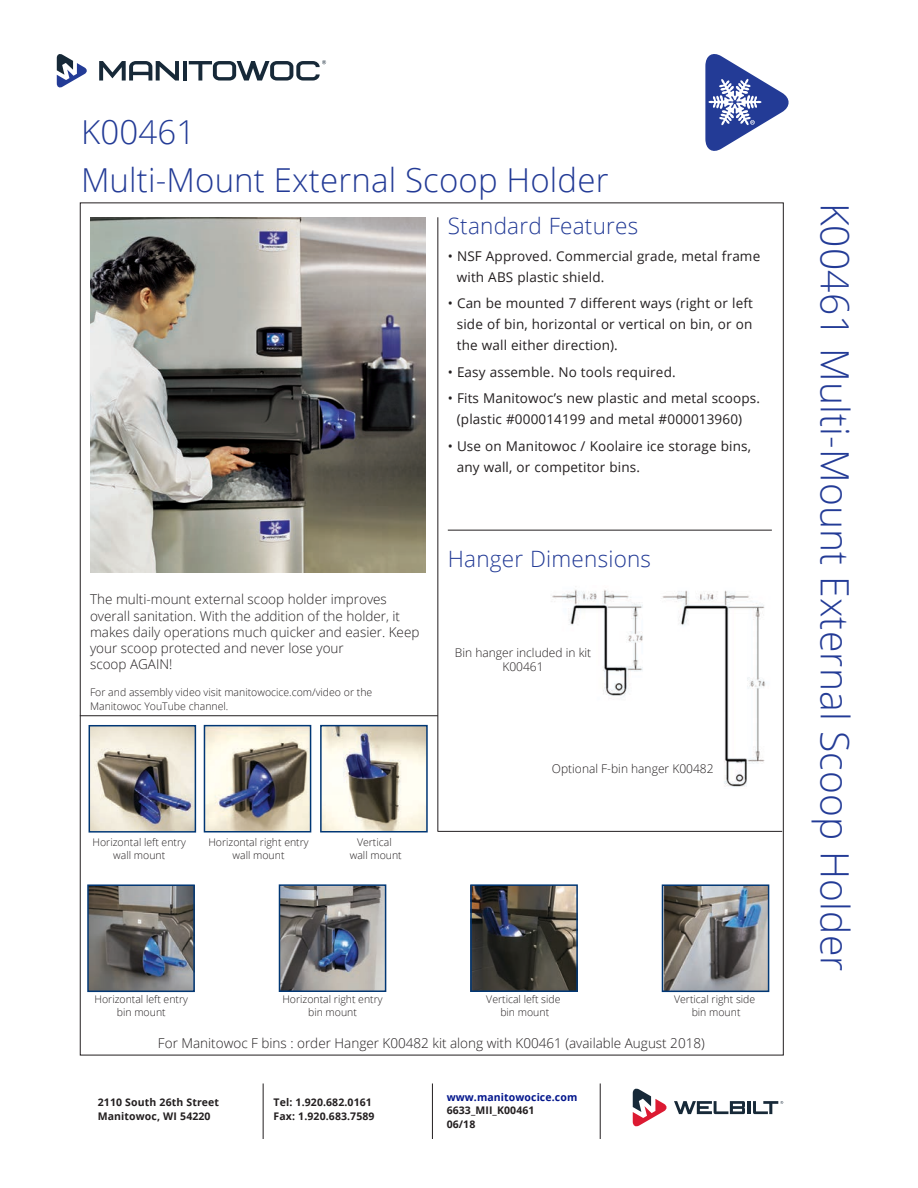
<style>
.page{position:relative;width:918px;height:1188px;background:#fff}
.page>*{position:absolute;margin:0;border:0;box-sizing:border-box;transform-origin:0 0}
.t1{font:300 39px "Open Sans";letter-spacing:.005em;color:#233b96}
.t2{font:300 33px/48px "Open Sans";letter-spacing:.005em;color:#233b96}
.t3{font:300 22.5px "Open Sans";letter-spacing:.01em;color:#233b96}
.t4{font:13.5px/21px "Open Sans";letter-spacing:.01em;color:#231f20}
.t5{font:300 13.5px/16.2px "Open Sans";color:#231f20}
.t6{font:300 12px/14.4px "Open Sans";color:#231f20;text-align:center}
.t7{font:300 10.5px/12.6px "Open Sans";color:#231f20;text-align:center}
.t8{font:700 10.5px/13.5px "Open Sans";letter-spacing:.01em;color:#231f20}
.t9{font:700 10.5px "Open Sans";letter-spacing:.01em;color:#00148b}
</style>
<div class="page">
<hr style="left:263px;top:1083px;width:1px;height:56px;background:#231f20">
<hr style="left:432px;top:1083px;width:1px;height:56px;background:#231f20">
<hr style="left:600px;top:1083px;width:1px;height:56px;background:#231f20">
<svg style="left:57px;top:54px;width:30px;height:33px"></svg>
<svg style="left:99px;top:61px;width:80px;height:20px"></svg>
<hr style="left:183px;top:61px;width:4px;height:20px;background:#172938">
<svg style="left:189px;top:60px;width:137px;height:21px"></svg>
<svg style="left:674px;top:1101px;width:109px;height:13px"></svg>
<svg style="left:633px;top:1089px;width:34px;height:37px"></svg>
<img style="left:90px;top:217px;width:335px;height:355px">
<svg style="left:705px;top:54px;width:84px;height:97px"></svg>
<img style="left:92px;top:728px;width:101px;height:102px">
<div style="left:89px;top:725px;width:107px;height:108px;border:2px solid #013775"></div>
<img style="left:90px;top:887px;width:102px;height:102px">
<div style="left:87px;top:884px;width:108px;height:108px;border:2px solid #013775"></div>
<img style="left:207px;top:728px;width:101px;height:101px">
<div style="left:204px;top:725px;width:107px;height:107px;border:2px solid #013775"></div>
<img style="left:282px;top:887px;width:101px;height:102px">
<div style="left:279px;top:884px;width:107px;height:108px;border:2px solid #013775"></div>
<img style="left:323px;top:728px;width:102px;height:101px">
<div style="left:320px;top:725px;width:108px;height:107px;border:2px solid #013775"></div>
<img style="left:473px;top:887px;width:102px;height:102px">
<div style="left:470px;top:884px;width:108px;height:108px;border:2px solid #013775"></div>
<img style="left:665px;top:887px;width:101px;height:102px">
<div style="left:662px;top:884px;width:107px;height:108px;border:2px solid #013775"></div>
<hr style="left:80px;top:715px;width:358px;height:1px;background:#231f20">
<hr style="left:448px;top:530px;width:324px;height:1px;background:#231f20">
<hr style="left:437px;top:217px;width:1px;height:614px;background:#231f20">
<hr style="left:437px;top:831px;width:345px;height:1px;background:#231f20">
<img style="left:551px;top:589px;width:215px;height:198px">
<h2 class="t2" style="left:81px;top:107px;width:529px">K00461<br>Multi-Mount External Scoop Holder</h2>
<h3 class="t3" style="left:448px;top:211px;width:192px">Standard Features</h3>
<p class="t4" style="left:457px;top:245px;width:305px;text-indent:-9px">• NSF Approved. Commercial grade, metal frame with ABS plastic shield.</p>
<p class="t4" style="left:457px;top:293px;width:298px;text-align:justify;text-indent:-9px">• Can be mounted 7 different ways (right or left side of bin, horizontal or vertical on bin, or on the wall either direction).</p>
<p class="t4" style="left:448px;top:361px;width:229px">• Easy assemble. No tools required.</p>
<p class="t4" style="left:457px;top:387px;width:305px;text-indent:-9px">• Fits Manitowoc’s new plastic and metal scoops. (plastic #000014199 and metal #000013960)</p>
<p class="t4" style="left:457px;top:435px;width:296px;text-indent:-9px">• Use on Manitowoc / Koolaire ice storage bins, any wall, or competitor bins.</p>
<p class="t5" style="left:90px;top:591px;width:331px">The multi-mount external scoop holder improves overall sanitation. With the addition of the holder, it makes daily operations much quicker and easier. Keep your scoop protected and never lose your<br>scoop AGAIN!</p>
<p class="t7" style="left:90px;top:685px;width:284px;line-height:13.5px;text-align:left">For and assembly video visit manitowocice.com/video or the<br>Manitowoc YouTube channel.</p>
<p class="t7" style="left:93px;top:836px;width:95px">Horizontal left entry wall mount</p>
<p class="t7" style="left:208px;top:836px;width:102px">Horizontal right entry wall mount</p>
<p class="t7" style="left:350px;top:836px;width:53px">Vertical wall mount</p>
<h3 class="t3" style="left:448px;top:543px;width:205px">Hanger Dimensions</h3>
<p class="t6" style="left:455px;top:645px;width:138px">Bin hanger included in kit<br>K00461</p>
<p class="t6" style="left:552px;top:761px;width:163px">Optional F-bin hanger K00482</p>
<p class="t7" style="left:95px;top:993px;width:95px">Horizontal left entry bin mount</p>
<p class="t7" style="left:282px;top:993px;width:102px">Horizontal right entry bin mount</p>
<p class="t7" style="left:486px;top:993px;width:76px">Vertical left side bin mount</p>
<p class="t7" style="left:674px;top:993px;width:83px">Vertical right side bin mount</p>
<p class="t5" style="left:158px;top:1034px;width:548px">For Manitowoc F bins : order Hanger K00482 kit along with K00461 (available August 2018)</p>
<p class="t8" style="left:98px;top:1095px;width:123px">2110 South 26th Street<br>Manitowoc, WI 54220</p>
<p class="t8" style="left:274px;top:1095px;width:102px">Tel: 1.920.682.0161<br>Fax: 1.920.683.7589</p>
<p class="t9" style="left:447px;top:1090px;width:132px">www.manitowocice.com</p>
<p class="t8" style="left:447px;top:1104px;width:89px">6633_MII_K00461<br>06/18</p>
<h1 class="t1" style="left:862px;top:202px;width:770px;rotate:90deg">K00461 Multi-Mount External Scoop Holder</h1>
</div>
